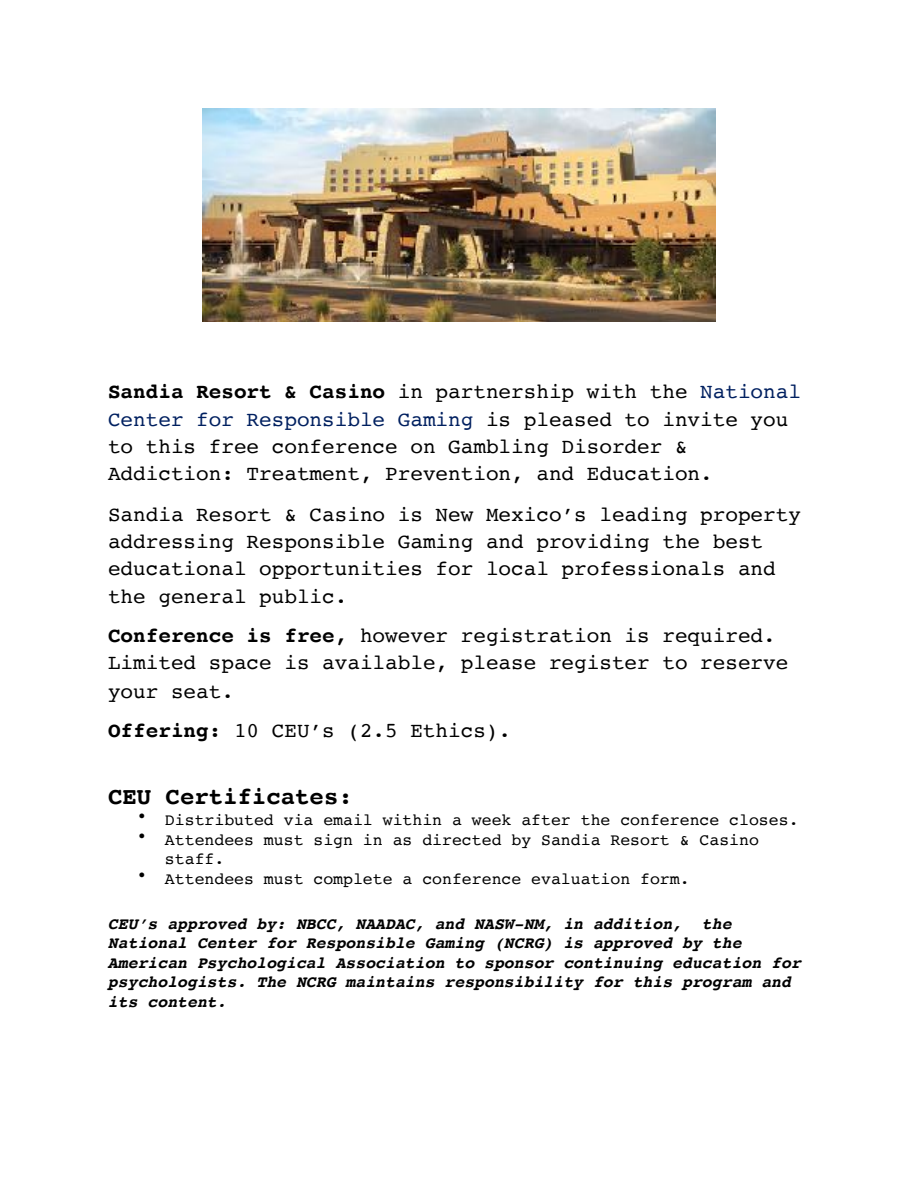
<style>
.page{position:relative;width:918px;height:1188px;background:#fff}
.page>*{position:absolute;margin:0;border:0;box-sizing:border-box;transform-origin:0 0}
.t1{font:700 24px "Courier";color:#000}
.t2{font:21px/27.5px "Courier";color:#000}
.t3{font:italic 700 16.5px/19.5px "Courier";color:#000}
.t4{font:16.5px/19.5px "Courier";color:#000}
.s1{font-weight:700}
.s2{color:#002060}
</style>
<div class="page">
<img style="left:203px;top:108px;width:512px;height:214px">
<p class="t2" style="left:108px;top:377px;width:695px"><span class="s1">Sandia Resort &amp; Casino</span> in partnership with the <span class="s2">National Center for Responsible Gaming</span> is pleased to invite you to this free conference on Gambling Disorder &amp; Addiction: Treatment, Prevention, and Education.</p>
<p class="t2" style="left:108px;top:500px;width:695px">Sandia Resort &amp; Casino is New Mexico’s leading property addressing Responsible Gaming and providing the best educational opportunities for local professionals and the general public.</p>
<p class="t2" style="left:108px;top:621px;width:682px"><span class="s1">Conference is free,</span> however registration is required.<br>Limited space is available, please register to reserve your seat.</p>
<p class="t2" style="left:108px;top:716px;width:405px"><span class="s1">Offering:</span> 10 CEU’s (2.5 Ethics).</p>
<p class="t1" style="left:108px;top:777px;width:246px">CEU Certificates:</p>
<p class="t4" style="left:138px;top:810px;width:662px">• Distributed via email within a week after the conference closes.</p>
<p class="t4" style="left:165px;top:829px;width:596px;text-indent:-27px">• Attendees must sign in as directed by Sandia Resort &amp; Casino staff.</p>
<p class="t4" style="left:138px;top:868px;width:553px">• Attendees must complete a conference evaluation form.</p>
<p class="t3" style="left:108px;top:913px;width:694px">CEU’s approved by: NBCC, NAADAC, and NASW-NM, in addition, the National Center for Responsible Gaming (NCRG) is approved by the American Psychological Association to sponsor continuing education for psychologists. The NCRG maintains responsibility for this program and its content.</p>
</div>
